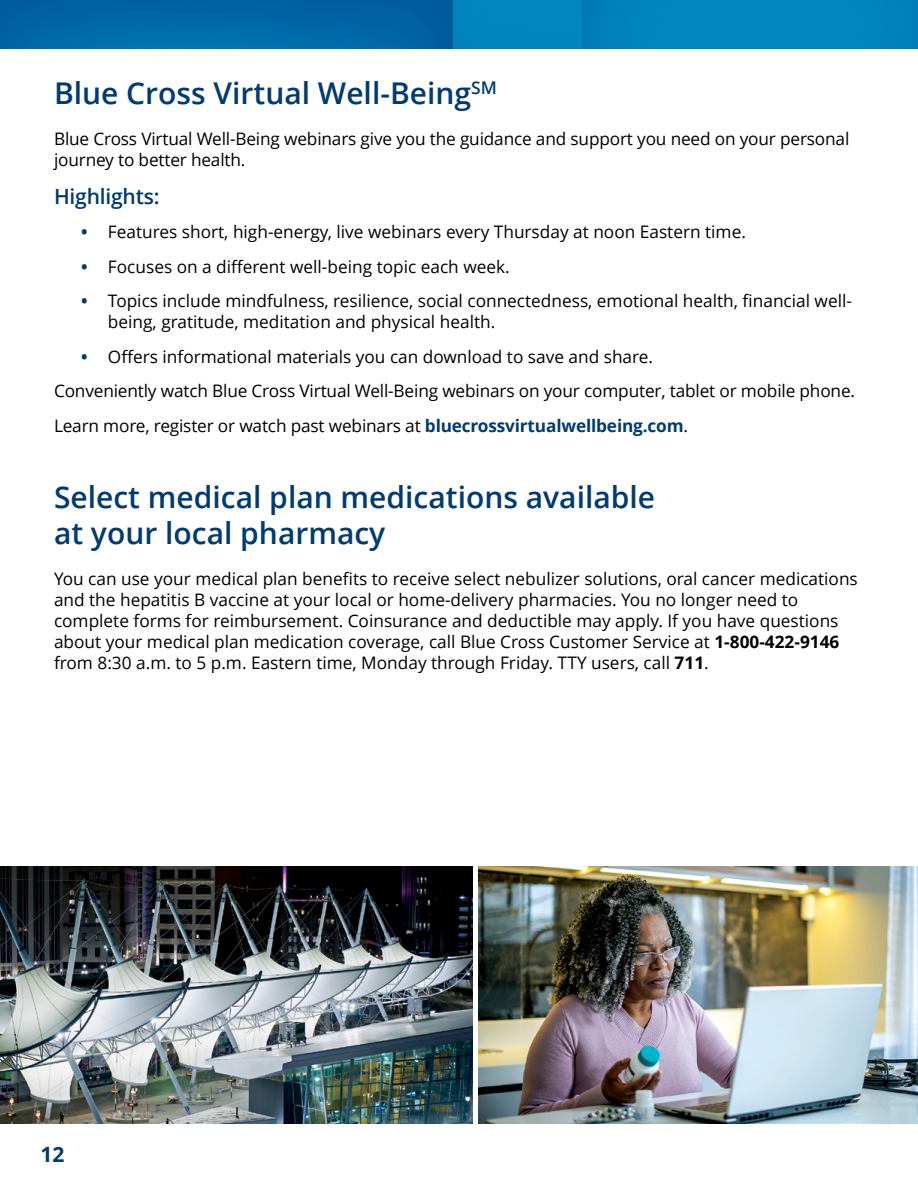
<style>
.page{position:relative;width:918px;height:1188px;background:#fff}
.page>*{position:absolute;margin:0;border:0;box-sizing:border-box;transform-origin:0 0}
.t1{font:600 30px/36px "Open Sans";color:#003b71}
.t2{font:600 21px "Open Sans";letter-spacing:-.01em;color:#003b71}
.t3{font:700 21px "Open Sans";color:#003b71}
.t4{font:17.25px/21px "Open Sans";color:#000}
.s1{font-weight:700;color:#003b71}
.s2{font-weight:700}
</style>
<div class="page">
<img style="left:0;top:0;width:918px;height:49px">
<img style="left:0;top:866px;width:472px;height:258px">
<img style="left:479px;top:866px;width:439px;height:258px">
<h1 class="t1" style="left:54px;top:74px;width:444px">Blue Cross Virtual Well-Being<sup>SM</sup></h1>
<p class="t4" style="left:54px;top:128px;width:797px">Blue Cross Virtual Well-Being webinars give you the guidance and support you need on your personal journey to better health.</p>
<p class="t2" style="left:54px;top:182px;width:107px">Highlights:</p>
<p class="t4" style="left:81px;top:221px;width:666px"><span class="s1">•</span> Features short, high-energy, live webinars every Thursday at noon Eastern time.</p>
<p class="t4" style="left:81px;top:256px;width:430px"><span class="s1">•</span> Focuses on a different well-being topic each week.</p>
<p class="t4" style="left:108px;top:290px;width:745px;text-indent:-27px"><span class="s1">•</span> Topics include mindfulness, resilience, social connectedness, emotional health, financial well&shy;being, gratitude, meditation and physical health.</p>
<p class="t4" style="left:54px;top:339px;width:803px;line-height:34.5px;text-indent:27px"><span class="s1">•</span> Offers informational materials you can download to save and share.<br>Conveniently watch Blue Cross Virtual Well-Being webinars on your computer, tablet or mobile phone.<br>Learn more, register or watch past webinars at <span class="s1">bluecrossvirtualwellbeing.com</span>.</p>
<h1 class="t1" style="left:54px;top:479px;width:603px">Select medical plan medications available at your local pharmacy</h1>
<p class="t4" style="left:54px;top:568px;width:805px">You can use your medical plan benefits to receive select nebulizer solutions, oral cancer medications and the hepatitis B vaccine at your local or home-delivery pharmacies. You no longer need to complete forms for reimbursement. Coinsurance and deductible may apply. If you have questions about your medical plan medication coverage, call Blue Cross Customer Service at <span class="s2">1-800-422-9146 </span>from 8:30 a.m. to 5 p.m. Eastern time, Monday through Friday. TTY users, call <span class="s2">711</span>.</p>
<p class="t3" style="left:40px;top:1139px;width:25px">12</p>
</div>
